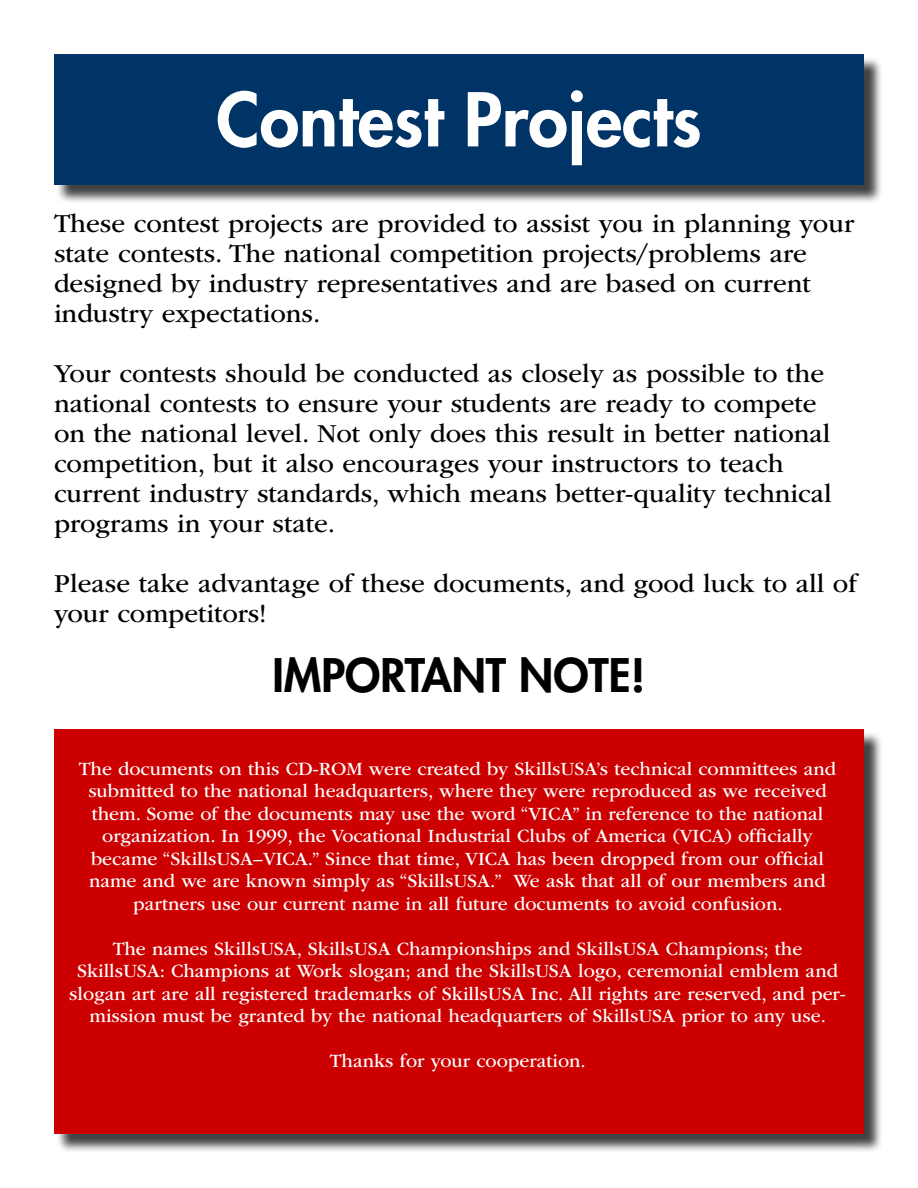
<style>
.page{position:relative;width:918px;height:1188px;background:#fff}
.page>*{position:absolute;margin:0;border:0;box-sizing:border-box;transform-origin:0 0}
.t1{font:800 72px "Futura Std";color:#fff}
.t2{font:800 45px "Futura Std";color:#000}
.t3{font:27px/30px "ITC Garamond Std";color:#000}
.t4{font:19.5px/22.5px "ITC Garamond Std";color:#fff;text-align:center}
</style>
<div class="page">
<div style="left:57px;top:57px;width:826px;height:147px;background:#000;opacity:.75"></div>
<div style="left:54px;top:54px;width:810px;height:130px;background:#036"></div>
<div style="left:57px;top:732px;width:826px;height:421px;background:#000;opacity:.75"></div>
<div style="left:54px;top:729px;width:810px;height:405px;background:#c00"></div>
<h1 class="t1" style="left:216px;top:74px;width:487px">Contest Projects</h1>
<h3 class="t3" style="left:54px;top:209px;width:802px">These contest projects are provided to assist you in planning your state contests. The national competition projects/problems are designed by industry representatives and are based on current industry expectations.</h3>
<p class="t3" style="left:54px;top:359px;width:779px">Your contests should be conducted as closely as possible to the national contests to ensure your students are ready to compete on the national level. Not only does this result in better national competition, but it also encourages your instructors to teach current industry standards, which means better-quality technical programs in your state.</p>
<h3 class="t3" style="left:54px;top:569px;width:805px">Please take advantage of these documents, and good luck to all of your competitors!</h3>
<h2 class="t2" style="left:272px;top:647px;width:375px">IMPORTANT NOTE!</h2>
<p class="t4" style="left:79px;top:758px;width:759px">The documents on this CD-ROM were created by SkillsUSA’s technical committees and submitted to the national headquarters, where they were reproduced as we received them. Some of the documents may use the word “VICA” in reference to the national organization. In 1999, the Vocational Industrial Clubs of America (VICA) officially became “SkillsUSA–VICA.” Since that time, VICA has been dropped from our official name and we are known simply as “SkillsUSA.” We ask that all of our members and partners use our current name in all future documents to avoid confusion.</p>
<p class="t4" style="left:69px;top:938px;width:778px">The names SkillsUSA, SkillsUSA Championships and SkillsUSA Champions; the SkillsUSA: Champions at Work slogan; and the SkillsUSA logo, ceremonial emblem and slogan art are all registered trademarks of SkillsUSA Inc. All rights are reserved, and per&shy;mission must be granted by the national headquarters of SkillsUSA prior to any use.</p>
<p class="t4" style="left:330px;top:1050px;width:258px">Thanks for your cooperation.</p>
</div>
